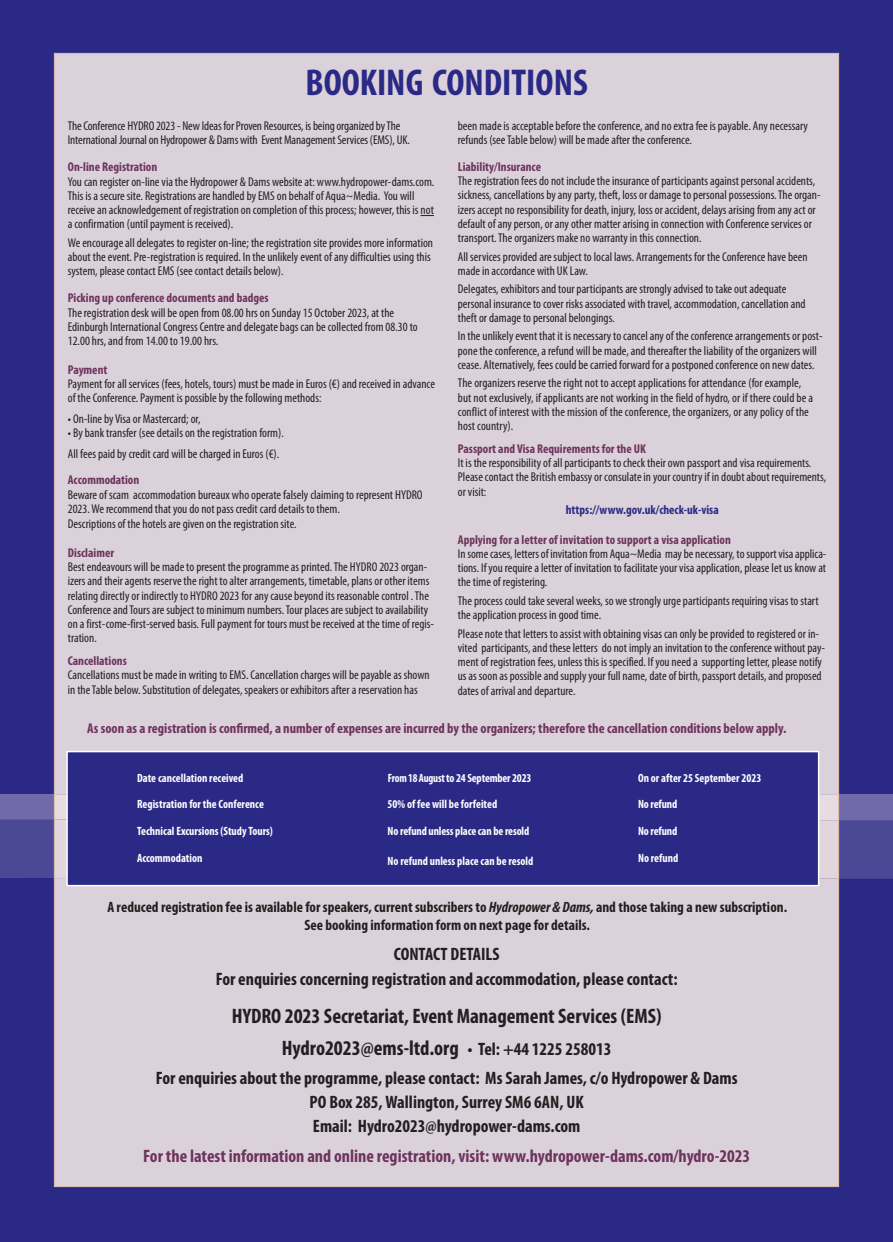
<style>
.page{position:relative;width:893px;height:1242px;background:#2a2a86}
.page>*{position:absolute;margin:0;border:0;box-sizing:border-box;transform-origin:0 0}
.t1{font:700 condensed 37.5px "Myriad Pro";color:#2a2a86}
.t2{font:700 condensed 21px/31.7px "Myriad Pro";color:#231f20;text-align:center}
.t3{font:700 condensed 18px/24px "Myriad Pro";color:#231f20;text-align:center}
.t4{font:700 condensed 18px "Myriad Pro";color:#6d335d}
.t5{font:700 condensed 15px/18px "Myriad Pro";color:#231f20;text-align:center}
.t6{font:700 condensed 14.25px "Myriad Pro";color:#6d335d}
.t7{font:condensed 12.75px/14.2px "Myriad Pro";color:#231f20}
.t8{font:700 condensed 12.75px "Myriad Pro";color:#6d335d}
.t9{font:700 condensed 12.75px "Myriad Pro";color:#2a2a86}
.t10{font:700 condensed 12px "Myriad Pro";color:#fff}
.t11{font:700 condensed 12px "Myriad Pro";color:#fff;scale:.92 1}
.s1{font-style:italic}
.s2{font-size:18px}
</style>
<div class="page">
<div style="left:0;top:794px;width:893px;height:84px;background:#706aab"></div>
<svg style="left:0;top:819px;width:893px;height:59px;background:#504d98"></svg>
<div style="left:56px;top:55px;width:781px;height:1130px;background:#dbd1da"></div>
<div style="left:56px;top:819px;width:781px;height:59px;background:#e1d6dc"></div>
<svg style="left:421px;top:215px;width:13px;height:1px"></svg>
<div style="left:68px;top:752px;width:750px;height:133px;background:#2a2a86"></div>
<div style="left:66px;top:751px;width:753px;height:135px;border:1px solid #fff"></div>
<h1 class="t1" style="left:306px;top:69px;width:284px">BOOKING CONDITIONS</h1>
<p class="t7" style="left:68px;top:120px;width:344px">The Conference HYDRO 2023 - New Ideas for Proven Resources, is being organized by The<br>International Journal on Hydropower &amp; Dams with Event Management Services (EMS), UK.</p>
<p class="t8" style="left:68px;top:163px;width:91px">On-line Registration</p>
<p class="t7" style="left:68px;top:175px;width:368px">You can register on-line via the Hydropower &amp; Dams website at: www.hydropower-dams.com.<br>This is a secure site. Registrations are handled by EMS on behalf of Aqua~Media. You will receive an acknowledge ment of registration on completion of this process; however, this is not a confirmation (until payment is received).</p>
<p class="t7" style="left:68px;top:237px;width:367px">We encourage all delegates to register on-line; the registration site provides more information about the event. Pre-registration is required. In the unlikely event of any difficulties using this system, please contact EMS (see contact details below).</p>
<p class="t8" style="left:68px;top:294px;width:202px">Picking up conference documents and badges</p>
<p class="t7" style="left:68px;top:306px;width:351px">The registration desk will be open from 08.00 hrs on Sunday 15 October 2023, at the<br>Edinburgh International Congress Centre and delegate bags can be collected from 08.30 to<br>12.00 hrs, and from 14.00 to 19.00 hrs.</p>
<p class="t8" style="left:68px;top:365px;width:41px">Payment</p>
<p class="t7" style="left:68px;top:378px;width:369px">Payment for all services (fees, hotels, tours) must be made in Euros (€) and received in advance of the Conference. Payment is possible by the following methods:</p>
<p class="t7" style="left:68px;top:412px;width:134px">• On-line by Visa or Mastercard; or,</p>
<p class="t7" style="left:68px;top:424px;width:218px;line-height:20.7px">• By bank transfer (see details on the registration form).<br>All fees paid by credit card will be charged in Euros (€).</p>
<p class="t8" style="left:68px;top:475px;width:73px">Accommodation</p>
<p class="t7" style="left:68px;top:488px;width:356px">Beware of scam accommodation bureaux who operate falsely claiming to represent HYDRO<br>2023. We recommend that you do not pass credit card details to them.<br>Descriptions of the hotels are given on the registration site.</p>
<p class="t8" style="left:68px;top:548px;width:48px">Disclaimer</p>
<p class="t7" style="left:68px;top:561px;width:368px">Best endeavours will be made to present the programme as printed. The HYDRO 2023 organ&shy;izers and their agents reserve the right to alter arrangements, timetable, plans or other items relating directly or indirectly to HYDRO 2023 for any cause beyond its reasonable control . The Conference and Tours are subject to minimum numbers. Tour places are subject to availability on a first-come-first-served basis. Full payment for tours must be received at the time of regis&shy;tration.</p>
<p class="t8" style="left:68px;top:656px;width:60px">Cancellations</p>
<p class="t7" style="left:68px;top:669px;width:363px">Cancellations must be made in writing to EMS. Cancellation charges will be payable as shown in the Table below. Substitution of delegates, speakers or exhibitors after a reservation has</p>
<p class="t7" style="left:458px;top:120px;width:352px">been made is acceptable before the conference, and no extra fee is payable. Any necessary refunds (see Table below) will be made after the conference.</p>
<p class="t8" style="left:458px;top:162px;width:85px">Liability/Insurance</p>
<p class="t7" style="left:458px;top:175px;width:364px">The registration fees do not include the insurance of participants against personal accidents, sickness, cancellations by any party, theft, loss or damage to personal possessions. The organ&shy;izers accept no responsibility for death, injury, loss or accident, delays arising from any act or default of any person, or any other matter arising in connection with Conference services or transport. The organizers make no warranty in this connection.</p>
<p class="t7" style="left:458px;top:250px;width:351px">All services provided are subject to local laws. Arrangements for the Conference have been made in accordance with UK Law.</p>
<p class="t7" style="left:458px;top:283px;width:349px">Delegates, exhibitors and tour participants are strongly advised to take out adequate personal insurance to cover risks associated with travel, accommodation, cancellation and theft or damage to personal belongings.</p>
<p class="t7" style="left:458px;top:330px;width:366px">In the unlikely event that it is necessary to cancel any of the conference arrangements or post&shy;pone the conference, a refund will be made, and thereafter the liability of the organizers will cease. Alternatively, fees could be carried forward for a postponed conference on new dates.</p>
<p class="t7" style="left:458px;top:377px;width:357px">The organizers reserve the right not to accept applications for attendance (for example, but not exclusively, if applicants are not working in the field of hydro, or if there could be a conflict of interest with the mission of the conference, the organizers, or any policy of the host country).</p>
<p class="t8" style="left:458px;top:444px;width:190px">Passport and Visa Requirements for the UK</p>
<p class="t7" style="left:458px;top:457px;width:370px">It is the responsibility of all participants to check their own passport and visa requirements.<br>Please contact the British embassy or consulate in your country if in doubt about requirements, or visit:</p>
<p class="t9" style="left:566px;top:505px;width:154px">https://www.gov.uk/check-uk-visa</p>
<p class="t8" style="left:458px;top:535px;width:275px">Applying for a letter of invitation to support a visa application</p>
<p class="t7" style="left:458px;top:547px;width:370px;text-align:justify">In some cases, letters of invitation from Aqua~Media may be necessary, to support visa applica&shy;tions. If you require a letter of invitation to facilitate your visa application, please let us know at the time of registering.</p>
<p class="t7" style="left:458px;top:594px;width:362px">The process could take several weeks, so we strongly urge participants requiring visas to start the application process in good time.</p>
<p class="t7" style="left:458px;top:627px;width:369px">Please note that letters to assist with obtaining visas can only be provided to registered or in&shy;vited participants, and these letters do not imply an invitation to the conference without pay&shy;ment of registration fees, unless this is specified. If you need a supporting letter, please notify us as soon as possible and supply your full name, date of birth, passport details, and proposed dates of arrival and departure.</p>
<p class="t6" style="left:87px;top:723px;width:701px">As soon as a registration is confirmed, a number of expenses are incurred by the organizers; therefore the cancellation conditions below apply.</p>
<p class="t10" style="left:137px;top:773px;width:108px">Date cancellation received</p>
<p class="t10" style="left:137px;top:800px;width:128px">Registration for the Conference</p>
<p class="t10" style="left:137px;top:826px;width:137px">Technical Excursions (Study Tours)</p>
<p class="t10" style="left:137px;top:853px;width:67px">Accommodation</p>
<p class="t11" style="left:388px;top:773px;width:158px">From 18 August to 24 September 2023</p>
<p class="t10" style="left:388px;top:800px;width:111px">50% of fee will be forfeited</p>
<p class="t10" style="left:388px;top:826px;width:143px">No refund unless place can be resold</p>
<p class="t10" style="left:388px;top:856px;width:147px">No refund unless place can be resold</p>
<p class="t10" style="left:638px;top:773px;width:125px">On or after 25 September 2023</p>
<p class="t10" style="left:638px;top:800px;width:41px">No refund</p>
<p class="t10" style="left:638px;top:826px;width:41px">No refund</p>
<p class="t10" style="left:638px;top:853px;width:42px">No refund</p>
<p class="t5" style="left:107px;top:899px;width:681px">A reduced registration fee is available for speakers, current subscribers to <span class="s1">Hydropower &amp; Dams,</span> and those taking a new subscription.<br>See booking information form on next page for details.</p>
<h3 class="t3" style="left:216px;top:943px;width:463px;line-height:24.5px">CONTACT DETAILS<br>For enquiries concerning registration and accommodation, please contact:</h3>
<h2 class="t2" style="left:232px;top:1002px;width:431px">HYDRO 2023 Secretariat, Event Management Services (EMS)<br>Hydro2023@ems-ltd.org <span class="s2">• Tel: +44 1225 258013</span></h2>
<h3 class="t3" style="left:156px;top:1067px;width:583px">For enquiries about the programme, please contact: Ms Sarah James, c/o Hydropower &amp; Dams<br>PO Box 285, Wallington, Surrey SM6 6AN, UK<br>Email: Hydro2023@hydropower-dams.com</h3>
<h3 class="t4" style="left:143px;top:1149px;width:608px">For the latest information and online registration, visit: www.hydropower-dams.com/hydro-2023</h3>
</div>
